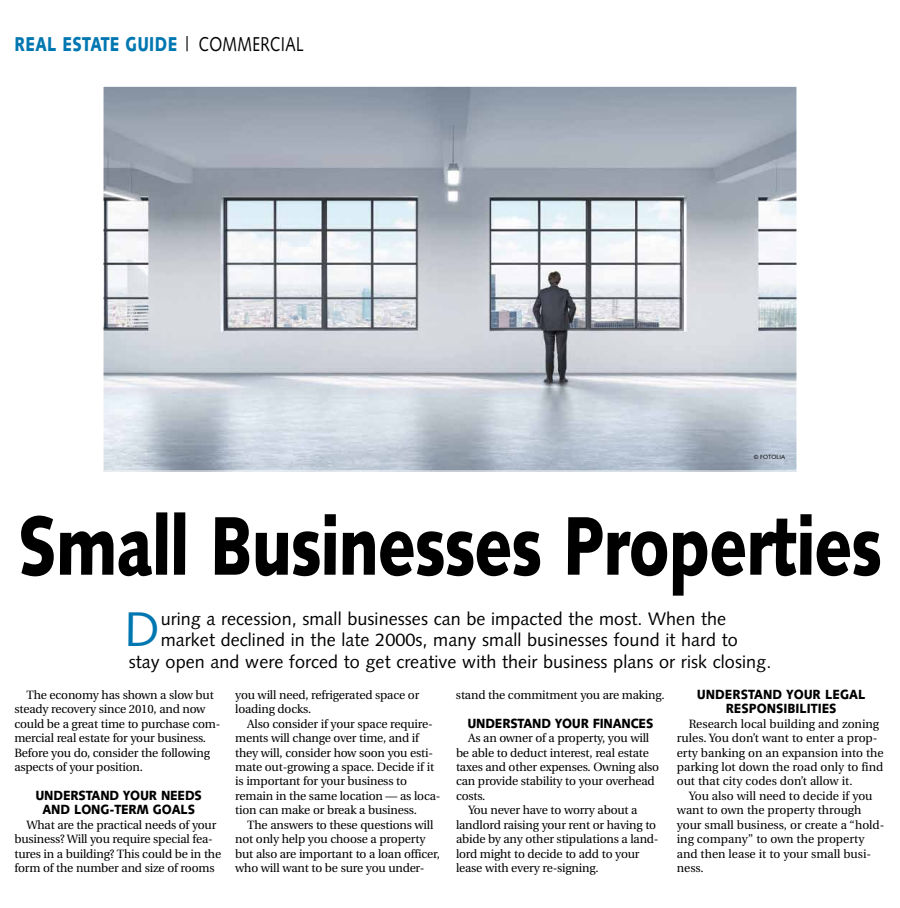
<style>
.page{position:relative;width:900px;height:908px;background:#fff}
.page>*{position:absolute;margin:0;border:0;box-sizing:border-box;transform-origin:0 0}
.t1{font:900 83px "Syntax";letter-spacing:-.015em;color:#000;scale:.77 1}
.t2{font:48.6px "Syntax";color:#0077b1}
.t3{font:900 20px "Syntax";letter-spacing:.025em;color:#0077b1;scale:.77 1}
.t4{font:18px "Syntax";letter-spacing:.005em;color:#000}
.t5{font:900 13.3px/14.4px "Syntax";letter-spacing:-.015em;color:#000;text-align:center;scale:.91 1}
.t6{font:12px/14.4px "Utopia";letter-spacing:-.015em;color:#000}
.t7{font:6px "Syntax";color:#000}
.s1{font-weight:400;color:#000}
</style>
<div class="page">
<img style="left:105px;top:88px;width:690px;height:381px">
<h3 class="t3" style="left:14px;top:32px;width:378px">REAL ESTATE GUIDE <span class="s1">| COMMERCIAL</span></h3>
<p class="t7" style="left:754px;top:453px;width:33px">© FOTOLIA</p>
<h1 class="t1" style="left:18px;top:496px;width:1124px">Small Businesses Properties</h1>
<h2 class="t2" style="left:125px;top:600px;width:37px">D</h2>
<h3 class="t4" style="left:161px;top:607px;width:567px">uring a recession, small businesses can be impacted the most. When the</h3>
<h3 class="t4" style="left:161px;top:629px;width:579px">market declined in the late 2000s, many small businesses found it hard to</h3>
<h3 class="t4" style="left:129px;top:650px;width:644px">stay open and were forced to get creative with their business plans or risk closing.</h3>
<p class="t6" style="left:14px;top:687px;width:208px;text-indent:12px">The economy has shown a slow but steady recovery since 2010, and now could be a great time to purchase com&shy;mercial real estate for your business.<br>Before you do, consider the following aspects of your position.</p>
<p class="t5" style="left:36px;top:787px;width:184px">UNDERSTAND YOUR NEEDS<br>AND LONG-TERM GOALS</p>
<p class="t6" style="left:14px;top:817px;width:208px;text-indent:12px">What are the practical needs of your business? Will you require special fea&shy;tures in a building? This could be in the form of the number and size of rooms</p>
<p class="t6" style="left:235px;top:687px;width:186px">you will need, refrigerated space or loading docks.</p>
<p class="t6" style="left:235px;top:716px;width:207px;text-indent:12px">Also consider if your space require&shy;ments will change over time, and if they will, consider how soon you esti&shy;mate out-growing a space. Decide if it is important for your business to remain in the same location — as loca&shy;tion can make or break a business.</p>
<p class="t6" style="left:235px;top:817px;width:206px;text-indent:12px">The answers to these questions will not only help you choose a property but also are important to a loan officer, who will want to be sure you under-</p>
<p class="t6" style="left:456px;top:687px;width:210px">stand the commitment you are making.</p>
<p class="t5" style="left:467px;top:715px;width:206px">UNDERSTAND YOUR FINANCES</p>
<p class="t6" style="left:468px;top:731px;width:183px">As an owner of a property, you will</p>
<p class="t6" style="left:456px;top:745px;width:194px">be able to deduct interest, real estate</p>
<p class="t6" style="left:456px;top:759px;width:205px">taxes and other expenses. Owning also</p>
<p class="t6" style="left:456px;top:774px;width:200px">can provide stability to your overhead</p>
<p class="t6" style="left:456px;top:788px;width:31px">costs.</p>
<p class="t6" style="left:468px;top:803px;width:171px">You never have to worry about a</p>
<p class="t6" style="left:456px;top:817px;width:202px">landlord raising your rent or having to</p>
<p class="t6" style="left:456px;top:831px;width:204px">abide by any other stipulations a land-</p>
<p class="t6" style="left:456px;top:846px;width:185px">lord might to decide to add to your</p>
<p class="t6" style="left:456px;top:860px;width:144px">lease with every re-signing.</p>
<p class="t5" style="left:697px;top:687px;width:187px">UNDERSTAND YOUR LEGAL<br>RESPONSIBILITIES</p>
<p class="t6" style="left:677px;top:716px;width:208px;text-indent:12px">Research local building and zoning rules. You don’t want to enter a prop&shy;erty banking on an expansion into the parking lot down the road only to find out that city codes don’t allow it.</p>
<p class="t6" style="left:677px;top:788px;width:209px;text-indent:12px">You also will need to decide if you want to own the property through your small business, or create a “hold&shy;ing company” to own the property and then lease it to your small busi&shy;ness.</p>
</div>
